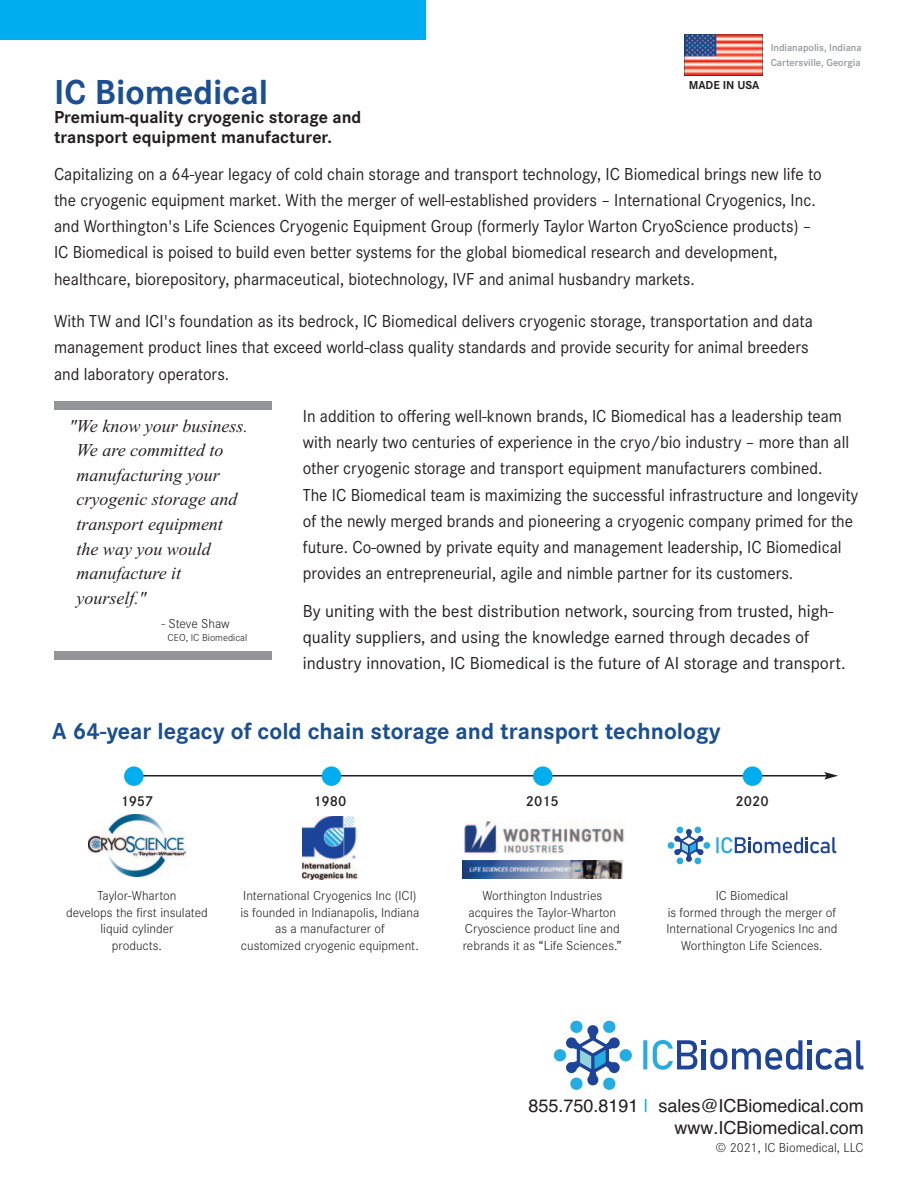
<style>
.page{position:relative;width:918px;height:1188px;background:#fff}
.page>*{position:absolute;margin:0;border:0;box-sizing:border-box;transform-origin:0 0}
.t1{font:700 36px "Corporate S";color:#1b4f91}
.t2{font:700 24px "Corporate S";color:#1b4f91}
.t3{font:18px/26.2px "Corporate S";color:#231f20;scale:.95 1}
.t4{font:18px/26.2px "Corporate S";color:#231f20}
.t5{font:italic 18px/24.6px "Times New Roman";color:#231f20}
.t6{font:700 18px/19.2px "Corporate S";color:#231f20}
.t7{font:18px/21.6px "Helvetica";color:#231f20;text-align:right}
.t8{font:600 15px "Corporate S";color:#231f20}
.t9{font:300 13.5px/16.5px "Corporate S";color:#231f20;text-align:center}
.t10{font:700 12px "Corporate S";color:#231f20}
.t11{font:600 10.5px "Corporate S";color:#939598}
.t12{font:300 10.5px "Corporate S";color:#231f20}
.s1{color:#00aeef}
</style>
<div class="page">
<hr style="left:130px;top:775px;width:697px;height:2px;background:#231f20">
<svg style="left:824px;top:772px;width:14px;height:8px"></svg>
<div style="left:620px;top:1049px;width:12px;height:12px;background:#25ace3;border-radius:50%"></div>
<div style="left:554px;top:1049px;width:12px;height:12px;background:#25ace3;border-radius:50%"></div>
<svg style="left:565px;top:1021px;width:55px;height:69px"></svg>
<svg style="left:643px;top:1040px;width:220px;height:30px"></svg>
<div style="left:0;top:0;width:425px;height:40px;background:#00aeef"></div>
<img style="left:685px;top:34px;width:78px;height:41px">
<img style="left:88px;top:815px;width:98px;height:61px">
<img style="left:303px;top:816px;width:54px;height:64px">
<img style="left:463px;top:860px;width:160px;height:18px">
<div style="left:703px;top:842px;width:7px;height:7px;background:#25ace3;border-radius:50%"></div>
<div style="left:668px;top:842px;width:6px;height:7px;background:#25ace3;border-radius:50%"></div>
<svg style="left:674px;top:827px;width:30px;height:37px"></svg>
<svg style="left:716px;top:837px;width:120px;height:16px"></svg>
<div style="left:124px;top:766px;width:20px;height:20px;background:#00aeef;border-radius:50%"></div>
<div style="left:322px;top:766px;width:19px;height:20px;background:#00aeef;border-radius:50%"></div>
<div style="left:533px;top:766px;width:20px;height:20px;background:#00aeef;border-radius:50%"></div>
<div style="left:743px;top:766px;width:19px;height:20px;background:#00aeef;border-radius:50%"></div>
<div style="left:54px;top:401px;width:218px;height:9px;background:#939598"></div>
<div style="left:54px;top:652px;width:218px;height:8px;background:#939598"></div>
<img style="left:464px;top:821px;width:160px;height:32px">
<p class="t11" style="left:771px;top:44px;width:92px">Indianapolis, Indiana</p>
<p class="t11" style="left:771px;top:59px;width:91px">Cartersville, Georgia</p>
<p class="t1" style="left:54px;top:80px;width:216px">IC Biomedical</p>
<p class="t6" style="left:54px;top:110px;width:309px">Premium-quality cryogenic storage and transport equipment manufacturer.</p>
<p class="t3" style="left:54px;top:162px;width:810px">Capitalizing on a 64-year legacy of cold chain storage and transport technology, IC Biomedical brings new life to the cryogenic equipment market. With the merger of well-established providers – International Cryogenics, Inc. and Worthington's Life Sciences Cryogenic Equipment Group (formerly Taylor Warton CryoScience products) – IC Biomedical is poised to build even better systems for the global biomedical research and development, healthcare, biorepository, pharmaceutical, biotechnology, IVF and animal husbandry markets.</p>
<p class="t3" style="left:54px;top:310px;width:800px">With TW and ICI's foundation as its bedrock, IC Biomedical delivers cryogenic storage, transportation and data management product lines that exceed world-class quality standards and provide security for animal breeders and laboratory operators.</p>
<p class="t3" style="left:303px;top:405px;width:586px">In addition to offering well-known brands, IC Biomedical has a leadership team with nearly two centuries of experience in the cryo/bio industry – more than all other cryogenic storage and transport equipment manufacturers combined.<br>The IC Biomedical team is maximizing the successful infrastructure and longevity of the newly merged brands and pioneering a cryogenic company primed for the future. Co-owned by private equity and management leadership, IC Biomedical provides an entrepreneurial, agile and nimble partner for its customers.</p>
<p class="t4" style="left:303px;top:599px;width:544px">By uniting with the best distribution network, sourcing from trusted, high&shy;quality suppliers, and using the knowledge earned through decades of industry innovation, IC Biomedical is the future of AI storage and transport.</p>
<p class="t10" style="left:689px;top:81px;width:72px">MADE IN USA</p>
<p class="t5" style="left:76px;top:415px;width:173px;text-indent:-8px">"We know your business.<br>We are committed to manufacturing your cryogenic storage and transport equipment the way you would manufacture it yourself."</p>
<p class="t9" style="left:162px;top:617px;width:70px">- Steve Shaw</p>
<p class="t12" style="left:168px;top:634px;width:81px">CEO, IC Biomedical</p>
<p class="t2" style="left:52px;top:723px;width:670px">A 64-year legacy of cold chain storage and transport technology</p>
<p class="t8" style="left:120px;top:796px;width:35px">1957</p>
<p class="t8" style="left:313px;top:796px;width:35px">1980</p>
<p class="t8" style="left:526px;top:796px;width:35px">2015</p>
<p class="t8" style="left:736px;top:796px;width:35px">2020</p>
<p class="t9" style="left:66px;top:889px;width:143px">Taylor-Wharton<br>develops the first insulated liquid cylinder<br>products.</p>
<p class="t9" style="left:240px;top:889px;width:180px">International Cryogenics Inc (ICI) is founded in Indianapolis, Indiana as a manufacturer of<br>customized cryogenic equipment.</p>
<p class="t9" style="left:463px;top:889px;width:161px">Worthington Industries acquires the Taylor-Wharton<br>Cryoscience product line and rebrands it as “Life Sciences.”</p>
<p class="t9" style="left:666px;top:889px;width:173px">IC Biomedical<br>is formed through the merger of<br>International Cryogenics Inc and<br>Worthington Life Sciences.</p>
<p class="t7" style="left:529px;top:1097px;width:337px">855.750.8191 <span class="s1">|</span> sales@ICBiomedical.com www.ICBiomedical.com</p>
<p class="t9" style="left:716px;top:1140px;width:150px">© 2021, IC Biomedical, LLC</p>
</div>
